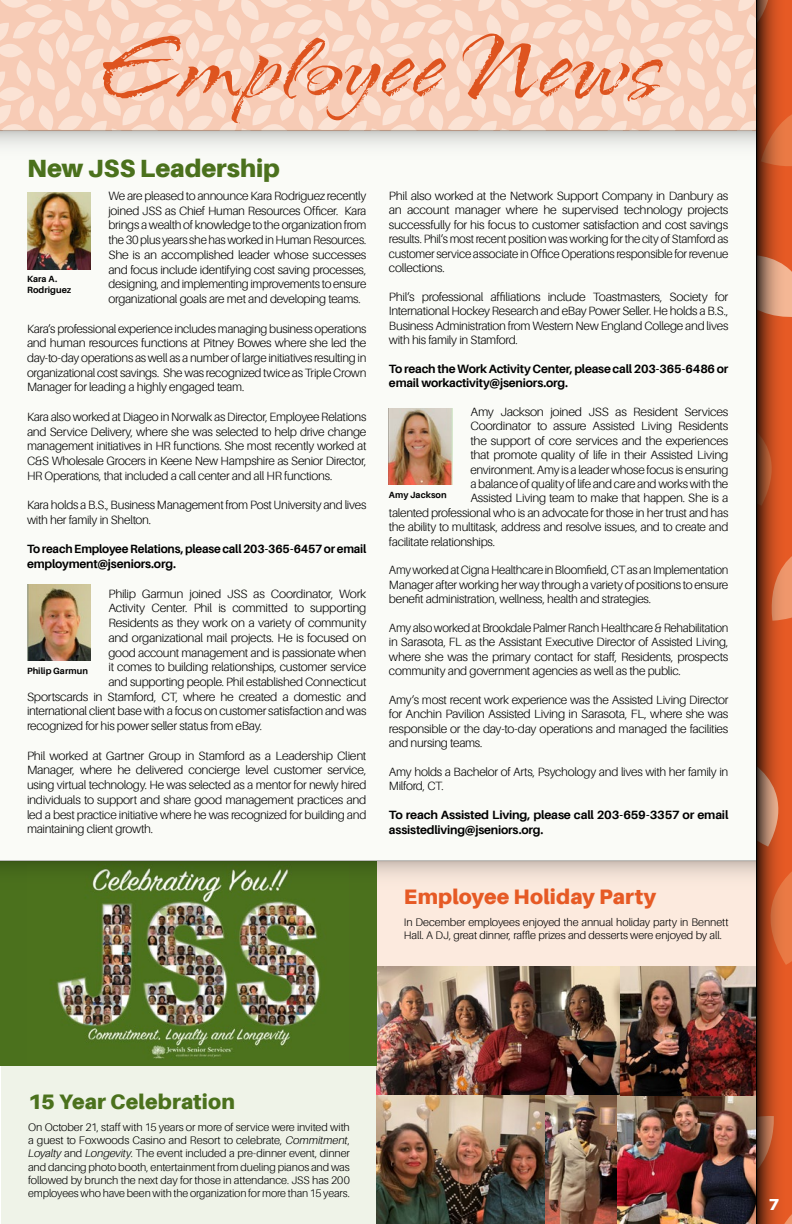
<style>
.page{position:relative;width:792px;height:1224px;background:#fff}
.page>*{position:absolute;margin:0;border:0;box-sizing:border-box;transform-origin:0 0}
.t1{font:900 25px "Aileron";letter-spacing:-.005em;color:#4b711d}
.t2{font:900 21px "Aileron";letter-spacing:.01em;color:#e65a25}
.t3{font:900 21px "Aileron";letter-spacing:.005em;color:#4b711d}
.t4{font:900 16px "Aileron";color:#fff}
.t5{font:300 12px/14.7px "Aileron";letter-spacing:-.025em;color:#000;text-align:justify}
.t6{font:700 12px/14.4px "Aileron";letter-spacing:-.015em;color:#000}
.t7{font:300 11px/13.2px "Aileron";letter-spacing:-.01em;color:#000}
.t8{font:700 9px/10.8px "Aileron";letter-spacing:.005em;color:#000}
.s1{font-style:italic}
</style>
<div class="page">
<div style="left:756px;top:0;width:36px;height:1224px;background:#e65a25"></div>
<svg style="left:787px;top:114px;width:5px;height:52px"></svg>
<svg style="left:787px;top:872px;width:5px;height:92px"></svg>
<svg style="left:787px;top:267px;width:5px;height:50px"></svg>
<svg style="left:787px;top:556px;width:5px;height:63px"></svg>
<svg style="left:787px;top:1214px;width:5px;height:10px"></svg>
<svg style="left:756px;top:0;width:31px;height:1224px"></svg>
<div style="left:377px;top:861px;width:378px;height:105px;background:#fceade"></div>
<div style="left:1px;top:1066px;width:376px;height:158px;background:#eff3e8"></div>
<div style="left:0;top:129px;width:756px;height:732px;background:#fafbf7"></div>
<img style="left:27px;top:193px;width:63px;height:76px">
<img style="left:27px;top:585px;width:63px;height:76px">
<img style="left:389px;top:409px;width:63px;height:75px">
<img style="left:377px;top:966px;width:379px;height:258px">
<div style="left:0;top:861px;width:377px;height:205px;background:#4b711d"></div>
<img style="left:56px;top:892px;width:265px;height:167px">
<svg style="left:0;top:0;width:756px;height:130px;background:#f8d4c2"></svg>
<svg style="left:103px;top:34px;width:560px;height:89px;background:#f4c2aa"></svg>
<div style="left:0;top:130px;width:756px;height:32px;background:linear-gradient(to bottom,#d4d5d2,#fffffe)"></div>
<svg style="left:0;top:861px;width:756px;height:31px"></svg>
<h1 class="t1" style="left:27px;top:153px;width:254px">New JSS Leadership</h1>
<p class="t5" style="left:108px;top:189px;width:260px">We are pleased to announce Kara Rodriguez recently joined JSS as Chief Human Resources Officer. Kara brings a wealth of knowledge to the organization from the 30 plus years she has worked in Human Resources.<br>She is an accomplished leader whose successes and focus include identifying cost saving processes, designing, and implementing improvements to ensure organizational goals are met and developing teams.</p>
<p class="t5" style="left:27px;top:321px;width:341px">Kara’s professional experience includes managing business operations and human resources functions at Pitney Bowes where she led the day-to-day operations as well as a number of large initiatives resulting in organizational cost savings. She was recognized twice as Triple Crown Manager for leading a highly engaged team.</p>
<p class="t5" style="left:27px;top:410px;width:341px">Kara also worked at Diageo in Norwalk as Director, Employee Relations and Service Delivery, where she was selected to help drive change management initiatives in HR functions. She most recently worked at C&amp;S Wholesale Grocers in Keene New Hampshire as Senior Director, HR Operations, that included a call center and all HR functions.</p>
<p class="t5" style="left:27px;top:498px;width:341px">Kara holds a B.S., Business Management from Post University and lives with her family in Shelton.</p>
<p class="t6" style="left:27px;top:542px;width:341px;line-height:14.7px">To reach Employee Relations, please call 203-365-6457 or email employment@jseniors.org.</p>
<p class="t5" style="left:108px;top:586px;width:259px">Philip Garmun joined JSS as Coordinator, Work</p>
<p class="t5" style="left:108px;top:601px;width:259px">Activity Center. Phil is committed to supporting</p>
<p class="t5" style="left:108px;top:616px;width:260px">Residents as they work on a variety of community</p>
<p class="t5" style="left:108px;top:630px;width:259px">and organizational mail projects. He is focused on</p>
<p class="t5" style="left:108px;top:645px;width:259px">good account management and is passionate when</p>
<p class="t5" style="left:108px;top:660px;width:260px">it comes to building relationships, customer service</p>
<p class="t5" style="left:108px;top:675px;width:259px">and supporting people. Phil established Connecticut</p>
<p class="t5" style="left:27px;top:689px;width:341px">Sportscards in Stamford, CT, where he created a domestic and</p>
<p class="t5" style="left:27px;top:704px;width:341px">international client base with a focus on customer satisfaction and was</p>
<p class="t5" style="left:27px;top:719px;width:237px">recognized for his power seller status from eBay.</p>
<p class="t5" style="left:27px;top:748px;width:341px">Phil worked at Gartner Group in Stamford as a Leadership Client Manager, where he delivered concierge level customer service, using virtual technology. He was selected as a mentor for newly hired individuals to support and share good management practices and led a best practice initiative where he was recognized for building and maintaining client growth.</p>
<p class="t8" style="left:27px;top:273px;width:46px">Kara A.<br>Rodriguez</p>
<p class="t8" style="left:27px;top:665px;width:62px">Philip Garmun</p>
<p class="t5" style="left:389px;top:189px;width:341px;line-height:14.4px">Phil also worked at the Network Support Company in Danbury as an account manager where he supervised technology projects successfully for his focus to customer satisfaction and cost savings results. Phil’s most recent position was working for the city of Stamford as customer service associate in Office Operations responsible for revenue collections.</p>
<p class="t5" style="left:389px;top:290px;width:341px;line-height:14.4px">Phil’s professional affiliations include Toastmasters, Society for International Hockey Research and eBay Power Seller. He holds a B.S., Business Administration from Western New England College and lives with his family in Stamford.</p>
<p class="t6" style="left:389px;top:362px;width:341px">To reach the Work Activity Center, please call 203-365-6486 or email workactivity@jseniors.org.</p>
<p class="t5" style="left:470px;top:405px;width:259px">Amy Jackson joined JSS as Resident Services</p>
<p class="t5" style="left:470px;top:419px;width:259px">Coordinator to assure Assisted Living Residents</p>
<p class="t5" style="left:470px;top:433px;width:259px">the support of core services and the experiences</p>
<p class="t5" style="left:470px;top:448px;width:259px">that promote quality of life in their Assisted Living</p>
<p class="t5" style="left:470px;top:462px;width:259px">environment. Amy is a leader whose focus is ensuring</p>
<p class="t5" style="left:470px;top:477px;width:259px">a balance of quality of life and care and works with the</p>
<p class="t5" style="left:470px;top:491px;width:259px">Assisted Living team to make that happen. She is a</p>
<p class="t5" style="left:389px;top:505px;width:341px">talented professional who is an advocate for those in her trust and has</p>
<p class="t5" style="left:389px;top:520px;width:341px">the ability to multitask, address and resolve issues, and to create and</p>
<p class="t5" style="left:389px;top:534px;width:108px">facilitate relationships.</p>
<p class="t5" style="left:389px;top:563px;width:341px;line-height:14.4px">Amy worked at Cigna Healthcare in Bloomfield, CT as an Implementation Manager after working her way through a variety of positions to ensure benefit administration, wellness, health and strategies.</p>
<p class="t5" style="left:389px;top:621px;width:341px;line-height:14.4px">Amy also worked at Brookdale Palmer Ranch Healthcare &amp; Rehabilitation in Sarasota, FL as the Assistant Executive Director of Assisted Living, where she was the primary contact for staff, Residents, prospects community and government agencies as well as the public.</p>
<p class="t5" style="left:389px;top:693px;width:341px;line-height:14.4px">Amy’s most recent work experience was the Assisted Living Director for Anchin Pavilion Assisted Living in Sarasota, FL, where she was responsible or the day-to-day operations and managed the facilities and nursing teams.</p>
<p class="t5" style="left:389px;top:765px;width:341px;line-height:14.4px">Amy holds a Bachelor of Arts, Psychology and lives with her family in<br>Milford, CT.</p>
<p class="t6" style="left:389px;top:808px;width:341px">To reach Assisted Living, please call 203-659-3357 or email assistedliving@jseniors.org.</p>
<p class="t8" style="left:389px;top:489px;width:59px">Amy Jackson</p>
<h2 class="t2" style="left:404px;top:884px;width:254px">Employee Holiday Party</h2>
<p class="t7" style="left:404px;top:916px;width:326px">In December employees enjoyed the annual holiday party in Bennett<br>Hall. A DJ, great dinner, raffle prizes and desserts were enjoyed by all.</p>
<h2 class="t3" style="left:28px;top:1089px;width:208px">15 Year Celebration</h2>
<p class="t7" style="left:28px;top:1121px;width:323px;text-align:justify">On October 21, staff with 15 years or more of service were invited with a guest to Foxwoods Casino and Resort to celebrate, <span class="s1">Commitment</span>, <span class="s1">Loyalty</span> and <span class="s1">Longevity</span>. The event included a pre-dinner event, dinner and dancing photo booth, entertainment from dueling pianos and was followed by brunch the next day for those in attendance. JSS has 200 employees who have been with the organization for more than 15 years.</p>
<h3 class="t4" style="left:769px;top:1195px;width:12px">7</h3>
</div>
